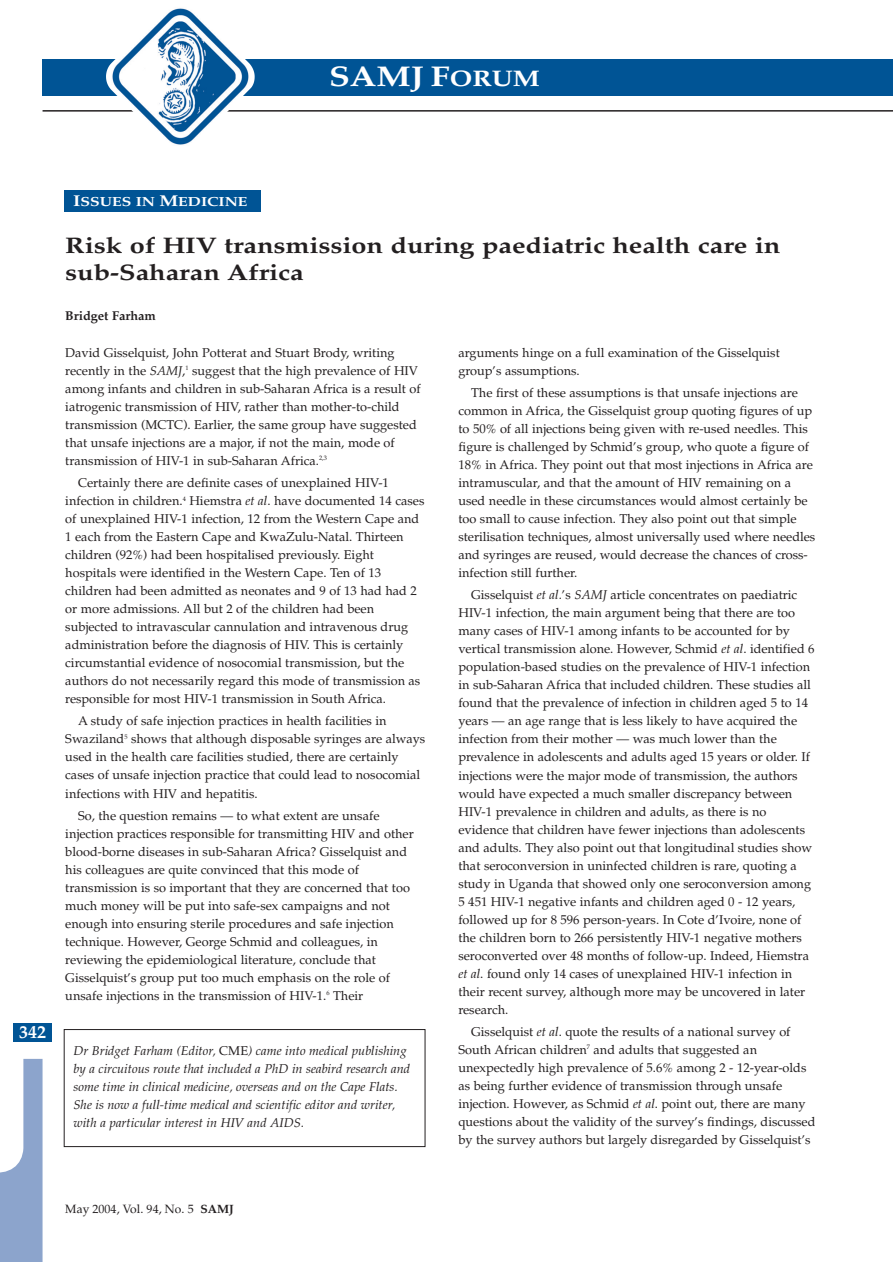
<style>
.page{position:relative;width:893px;height:1262px;background:#fff}
.page>*{position:absolute;margin:0;border:0;box-sizing:border-box;transform-origin:0 0}
.t1{font:700 28.5px "Palatino";color:#fff;scale:1.2 1}
.t2{font:700 22.5px/27px "Palatino";color:#231f20;scale:1.2 1}
.t3{font:700 18px "Palatino";color:#fff}
.t4{font:700 13.2px "Palatino";color:#fff;scale:1.2 1}
.t5{font:12.75px/18px "Palatino";color:#231f20}
.t6{font:italic 12.75px/18px "Palatino";color:#231f20}
.t7{font:700 12.75px "Palatino";color:#231f20}
.t8{font:12px "Palatino";color:#231f20}
.s1{font-size:22.5px}
.s2{font-size:15.6px}
.s3{font-style:italic}
.s4{font-style:normal}
.s5{font-weight:700}
</style>
<div class="page">
<div style="left:14px;top:1023px;width:38px;height:19px;background:#005495"></div>
<div style="left:43px;top:59px;width:849px;height:36px;background:#005495"></div>
<svg style="left:0;top:1058px;width:43px;height:204px"></svg>
<hr style="left:43px;top:110px;width:849px;height:2px;background:#231f20">
<img style="left:106px;top:8px;width:149px;height:137px">
<div style="left:64px;top:190px;width:196px;height:21px;background:#005495"></div>
<div style="left:64px;top:1029px;width:361px;height:118px;border:1px solid #231f20"></div>
<h1 class="t1" style="left:329px;top:65px;width:177px">SAMJ F<span class="s1">ORUM</span></h1>
<h3 class="t3" style="left:19px;top:1025px;width:28px">342</h3>
<p class="t4" style="left:73px;top:196px;width:147px"><span class="s2">I</span>SSUES IN <span class="s2">M</span>EDICINE</p>
<h2 class="t2" style="left:65px;top:235px;width:597px">Risk of HIV transmission during paediatric health care in sub-Saharan Africa</h2>
<p class="t7" style="left:65px;top:310px;width:92px">Bridget Farham</p>
<p class="t5" style="left:65px;top:345px;width:357px">David Gisselquist, John Potterat and Stuart Brody, writing recently in the <span class="s3">SAMJ</span>,<sup>1</sup> suggest that the high prevalence of HIV among infants and children in sub-Saharan Africa is a result of iatrogenic transmission of HIV, rather than mother-to-child transmission (MCTC). Earlier, the same group have suggested that unsafe injections are a major, if not the main, mode of transmission of HIV-1 in sub-Saharan Africa.<sup>2,3</sup></p>
<p class="t5" style="left:65px;top:475px;width:360px;text-indent:13px">Certainly there are definite cases of unexplained HIV-1 infection in children.<sup>4</sup> Hiemstra <span class="s3">et al</span>. have documented 14 cases of unexplained HIV-1 infection, 12 from the Western Cape and 1 each from the Eastern Cape and KwaZulu-Natal. Thirteen children (92%) had been hospitalised previously. Eight hospitals were identified in the Western Cape. Ten of 13 children had been admitted as neonates and 9 of 13 had had 2 or more admissions. All but 2 of the children had been subjected to intravascular cannulation and intravenous drug administration before the diagnosis of HIV. This is certainly circumstantial evidence of nosocomial transmission, but the authors do not necessarily regard this mode of transmission as responsible for most HIV-1 transmission in South Africa.</p>
<p class="t5" style="left:65px;top:713px;width:361px;text-indent:13px">A study of safe injection practices in health facilities in Swaziland<sup>5</sup> shows that although disposable syringes are always used in the health care facilities studied, there are certainly cases of unsafe injection practice that could lead to nosocomial infections with HIV and hepatitis.</p>
<p class="t5" style="left:65px;top:808px;width:350px;text-indent:13px">So, the question remains — to what extent are unsafe injection practices responsible for transmitting HIV and other blood-borne diseases in sub-Saharan Africa? Gisselquist and his colleagues are quite convinced that this mode of transmission is so important that they are concerned that too much money will be put into safe-sex campaigns and not enough into ensuring sterile procedures and safe injection technique. However, George Schmid and colleagues, in reviewing the epidemiological literature, conclude that Gisselquist’s group put too much emphasis on the role of unsafe injections in the transmission of HIV-1.<sup>6</sup> Their</p>
<p class="t6" style="left:74px;top:1043px;width:338px">Dr Bridget Farham (Editor, <span class="s4">CME</span>) came into medical publishing by a circuitous route that included a PhD in seabird research and some time in clinical medicine, overseas and on the Cape Flats.<br>She is now a full-time medical and scientific editor and writer, with a particular interest in HIV and AIDS.</p>
<p class="t5" style="left:458px;top:345px;width:323px">arguments hinge on a full examination of the Gisselquist group’s assumptions.</p>
<p class="t5" style="left:458px;top:385px;width:358px;text-indent:13px">The first of these assumptions is that unsafe injections are common in Africa, the Gisselquist group quoting figures of up to 50% of all injections being given with re-used needles. This figure is challenged by Schmid’s group, who quote a figure of 18% in Africa. They point out that most injections in Africa are intramuscular, and that the amount of HIV remaining on a used needle in these circumstances would almost certainly be too small to cause infection. They also point out that simple sterilisation techniques, almost universally used where needles and syringes are reused, would decrease the chances of cross&shy;infection still further.</p>
<p class="t5" style="left:458px;top:587px;width:358px;text-indent:13px">Gisselquist <span class="s3">et al.</span>’s <span class="s3">SAMJ</span> article concentrates on paediatric HIV-1 infection, the main argument being that there are too many cases of HIV-1 among infants to be accounted for by vertical transmission alone. However, Schmid <span class="s3">et al</span>. identified 6 population-based studies on the prevalence of HIV-1 infection in sub-Saharan Africa that included children. These studies all found that the prevalence of infection in children aged 5 to 14 years — an age range that is less likely to have acquired the infection from their mother — was much lower than the prevalence in adolescents and adults aged 15 years or older. If injections were the major mode of transmission, the authors would have expected a much smaller discrepancy between HIV-1 prevalence in children and adults, as there is no evidence that children have fewer injections than adolescents and adults. They also point out that longitudinal studies show that seroconversion in uninfected children is rare, quoting a study in Uganda that showed only one seroconversion among 5 451 HIV-1 negative infants and children aged 0 - 12 years, followed up for 8 596 person-years. In Cote d’Ivoire, none of the children born to 266 persistently HIV-1 negative mothers seroconverted over 48 months of follow-up. Indeed, Hiemstra <span class="s3">et al</span>. found only 14 cases of unexplained HIV-1 infection in their recent survey, although more may be uncovered in later research.</p>
<p class="t5" style="left:458px;top:1024px;width:358px;text-indent:13px">Gisselquist <span class="s3">et al</span>. quote the results of a national survey of South African children<sup>7</sup> and adults that suggested an unexpectedly high prevalence of 5.6% among 2 - 12-year-olds as being further evidence of transmission through unsafe injection. However, as Schmid <span class="s3">et al</span>. point out, there are many questions about the validity of the survey’s findings, discussed by the survey authors but largely disregarded by Gisselquist’s</p>
<p class="t8" style="left:65px;top:1203px;width:170px">May 2004, Vol. 94, No. 5 <span class="s5">SAMJ</span></p>
</div>
